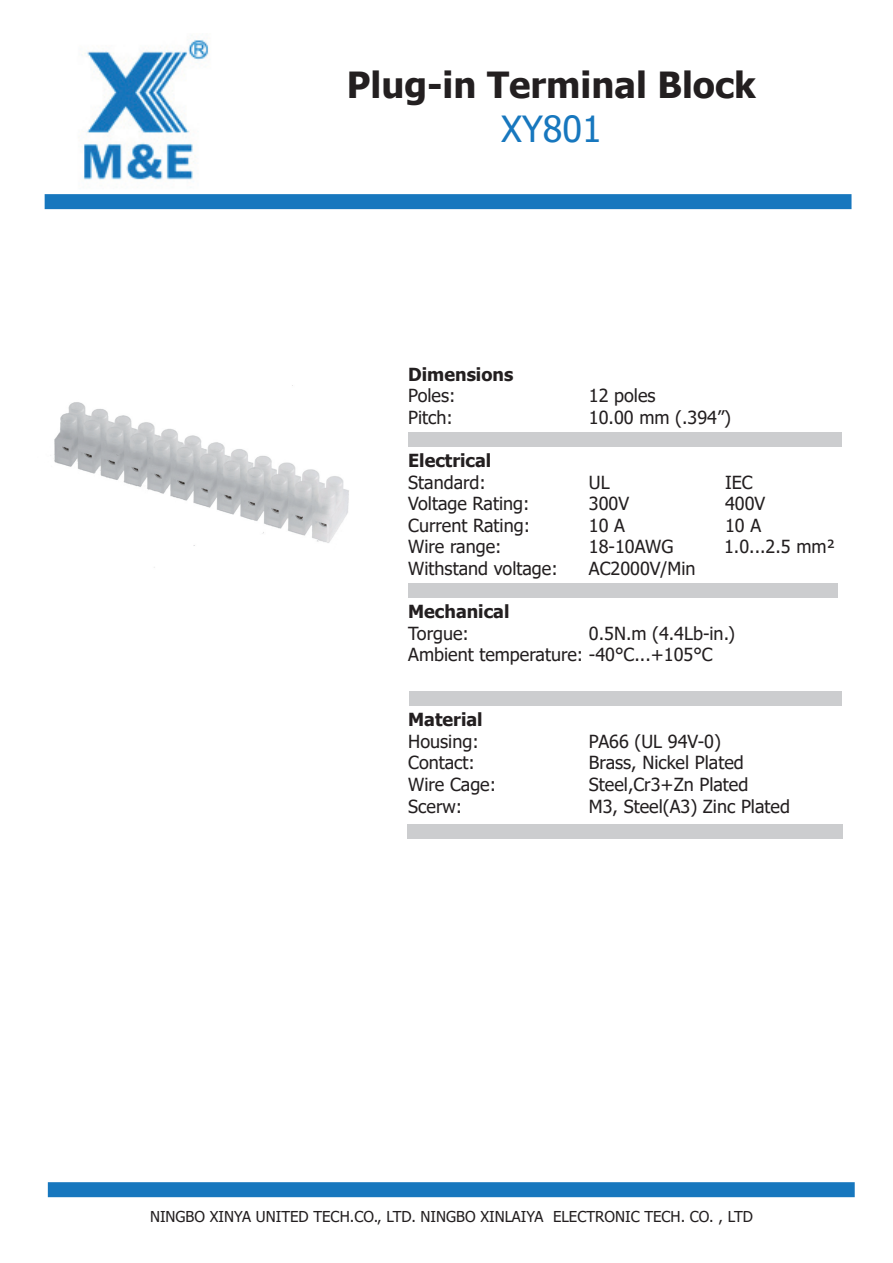
<style>
.page{position:relative;width:893px;height:1263px;background:#fff}
.page>*{position:absolute;margin:0;border:0;box-sizing:border-box;transform-origin:0 0}
.t1{font:700 36px "Tahoma";color:#231f20}
.t2{font:36px "Tahoma";color:#1777be}
.t3{font:18px/21.6px "Tahoma";color:#231f20}
.t4{font:700 18px "Tahoma";color:#231f20}
.t5{font:15px "Tahoma";color:#231f20}
</style>
<div class="page">
<img style="left:83px;top:39px;width:126px;height:143px">
<div style="left:45px;top:194px;width:806px;height:15px;background:#1777be"></div>
<img style="left:54px;top:385px;width:295px;height:183px">
<div style="left:408px;top:432px;width:434px;height:14px;background:#cccdcf"></div>
<div style="left:408px;top:583px;width:430px;height:14px;background:#cccdcf"></div>
<div style="left:409px;top:691px;width:433px;height:15px;background:#cccdcf"></div>
<div style="left:408px;top:824px;width:435px;height:15px;background:#cccdcf"></div>
<div style="left:48px;top:1182px;width:807px;height:15px;background:#1777be"></div>
<h1 class="t1" style="left:347px;top:60px;width:410px">Plug-in Terminal Block</h1>
<h1 class="t2" style="left:501px;top:104px;width:102px">XY801</h1>
<p class="t4" style="left:408px;top:361px;width:107px">Dimensions</p>
<p class="t3" style="left:408px;top:386px;width:49px">Poles:<br>Pitch:</p>
<p class="t4" style="left:408px;top:448px;width:85px">Electrical</p>
<p class="t3" style="left:408px;top:472px;width:151px">Standard:<br>Voltage Rating:<br>Current Rating:<br>Wire range:<br>Withstand voltage:</p>
<p class="t4" style="left:408px;top:599px;width:103px">Mechanical</p>
<p class="t3" style="left:408px;top:623px;width:306px">Torgue:<br>Ambient temperature: -40°C...+105°C</p>
<p class="t3" style="left:589px;top:386px;width:144px">12 poles<br>10.00 mm (.394”)</p>
<p class="t3" style="left:589px;top:472px;width:22px">UL</p>
<p class="t3" style="left:725px;top:472px;width:29px">IEC</p>
<p class="t3" style="left:589px;top:494px;width:42px">300V</p>
<p class="t3" style="left:725px;top:494px;width:42px">400V</p>
<p class="t3" style="left:589px;top:515px;width:38px">10 A</p>
<p class="t3" style="left:725px;top:515px;width:38px">10 A</p>
<p class="t3" style="left:589px;top:537px;width:86px">18-10AWG</p>
<p class="t3" style="left:724px;top:537px;width:113px">1.0...2.5 mm²</p>
<p class="t3" style="left:589px;top:559px;width:108px">AC2000V/Min</p>
<p class="t3" style="left:589px;top:623px;width:148px">0.5N.m (4.4Lb-in.)</p>
<p class="t4" style="left:408px;top:707px;width:76px">Material</p>
<p class="t3" style="left:408px;top:731px;width:89px">Housing:<br>Contact:<br>Wire Cage:<br>Scerw:</p>
<p class="t3" style="left:589px;top:731px;width:203px">PA66 (UL 94V-0)<br>Brass, Nickel Plated<br>Steel,Cr3+Zn Plated<br>M3, Steel(A3) Zinc Plated</p>
<p class="t5" style="left:150px;top:1206px;width:604px">NINGBO XINYA UNITED TECH.CO., LTD. NINGBO XINLAIYA ELECTRONIC TECH. CO. , LTD</p>
</div>
